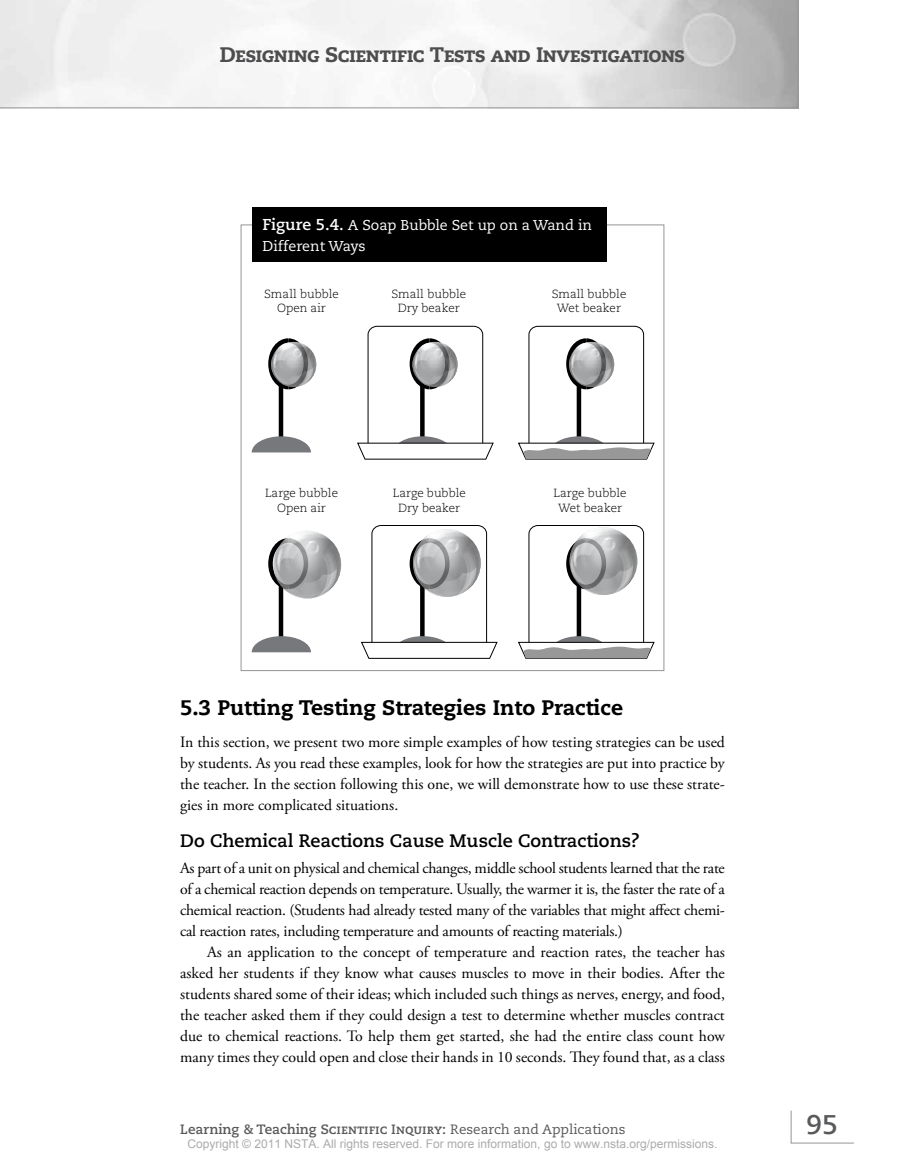
<style>
.page{position:relative;width:905px;height:1175px;background:#fff}
.page>*{position:absolute;margin:0;border:0;box-sizing:border-box;transform-origin:0 0}
.t1{font:700 27px "Caecilia LT Std";color:#58595b}
.t2{font:800 21px "Caecilia LT Std";letter-spacing:-.025em;color:#4d4d4f}
.t3{font:800 21px "Caecilia LT Std";color:#000}
.t4{font:700 18px "Caecilia LT Std";color:#000}
.t5{font:15.75px/21px "Adobe Garamond Pro";color:#000;text-align:justify}
.t6{font:14.25px/21px "Caecilia LT Std";color:#fff}
.t7{font:700 13.5px "Caecilia LT Std";color:#58595b}
.t8{font:12px "Arial";color:#ababab}
.t9{font:300 11.85px/14.2px "Caecilia LT Std";color:#000;text-align:center}
.s1{font-weight:700;font-size:15.75px}
.s2{font-weight:400}
</style>
<div class="page">
<svg style="left:790px;top:1110px;width:64px;height:33px"></svg>
<svg style="left:0;top:0;width:798px;height:109px"></svg>
<div style="left:368px;top:326px;width:115px;height:127px;border:1px solid #000;border-radius:9px"></div>
<div style="left:371px;top:525px;width:116px;height:127px;border:1px solid #000;border-radius:9px"></div>
<div style="left:528px;top:525px;width:116px;height:127px;border:1px solid #000;border-radius:9px"></div>
<hr style="left:279px;top:584px;width:4px;height:53px;background:#000">
<svg style="left:268px;top:531px;width:73px;height:67px"></svg>
<svg style="left:252px;top:636px;width:59px;height:16px"></svg>
<svg style="left:420px;top:597px;width:4px;height:39px"></svg>
<svg style="left:409px;top:529px;width:72px;height:68px"></svg>
<div style="left:576px;top:584px;width:5px;height:53px;background:#000"></div>
<svg style="left:566px;top:527px;width:71px;height:68px"></svg>
<svg style="left:518px;top:636px;width:136px;height:23px"></svg>
<div style="left:528px;top:326px;width:116px;height:127px;border:1px solid #000;border-radius:9px"></div>
<hr style="left:279px;top:384px;width:4px;height:53px;background:#000">
<svg style="left:268px;top:338px;width:48px;height:53px"></svg>
<svg style="left:252px;top:436px;width:59px;height:16px"></svg>
<svg style="left:420px;top:391px;width:4px;height:45px"></svg>
<svg style="left:409px;top:338px;width:48px;height:53px"></svg>
<div style="left:576px;top:384px;width:5px;height:53px;background:#000"></div>
<svg style="left:566px;top:338px;width:48px;height:53px"></svg>
<svg style="left:518px;top:436px;width:136px;height:24px"></svg>
<svg style="left:361px;top:636px;width:136px;height:23px"></svg>
<svg style="left:357px;top:436px;width:137px;height:24px"></svg>
<div style="left:252px;top:207px;width:354px;height:54px;background:#000"></div>
<h2 class="t2" style="left:220px;top:42px;width:467px">Designing Scientific Tests and Investigations</h2>
<p class="t6" style="left:262px;top:214px;width:331px"><span class="s1">Figure 5.4.</span> A Soap Bubble Set up on a Wand in<br>Different Ways</p>
<p class="t9" style="left:264px;top:287px;width:76px">Small bubble<br>Open air</p>
<p class="t9" style="left:391px;top:287px;width:76px">Small bubble<br>Dry beaker</p>
<p class="t9" style="left:551px;top:287px;width:76px">Small bubble<br>Wet beaker</p>
<p class="t9" style="left:265px;top:486px;width:74px">Large bubble<br>Open air</p>
<p class="t9" style="left:393px;top:486px;width:74px">Large bubble<br>Dry beaker</p>
<p class="t9" style="left:553px;top:486px;width:74px">Large bubble<br>Wet beaker</p>
<h2 class="t3" style="left:180px;top:695px;width:444px">5.3 Putting Testing Strategies Into Practice</h2>
<p class="t5" style="left:180px;top:732px;width:546px">In this section, we present two more simple examples of how testing strategies can be used by students. As you read these examples, look for how the strategies are put into practice by the teacher. In the section following this one, we will demonstrate how to use these strate&shy;gies in more complicated situations.</p>
<p class="t4" style="left:180px;top:830px;width:461px">Do Chemical Reactions Cause Muscle Contractions?</p>
<p class="t5" style="left:180px;top:858px;width:546px">As part of a unit on physical and chemical changes, middle school students learned that the rate of a chemical reaction depends on temperature. Usually, the warmer it is, the faster the rate of a chemical reaction. (Students had already tested many of the variables that might affect chemi&shy;cal reaction rates, including temperature and amounts of reacting materials.)</p>
<p class="t5" style="left:180px;top:942px;width:546px;text-indent:27px">As an application to the concept of temperature and reaction rates, the teacher has asked her students if they know what causes muscles to move in their bodies. After the students shared some of their ideas; which included such things as nerves, energy, and food, the teacher asked them if they could design a test to determine whether muscles contract due to chemical reactions. To help them get started, she had the entire class count how many times they could open and close their hands in 10 seconds. They found that, as a class</p>
<p class="t7" style="left:180px;top:1121px;width:447px">Learning &amp; Teaching Scientific Inquiry: <span class="s2">Research and Applications</span></p>
<h1 class="t1" style="left:806px;top:1109px;width:33px">95</h1>
<p class="t8" style="left:187px;top:1135px;width:531px">Copyright © 2011 NSTA. All rights reserved. For more information, go to www.nsta.org/permissions.</p>
</div>
